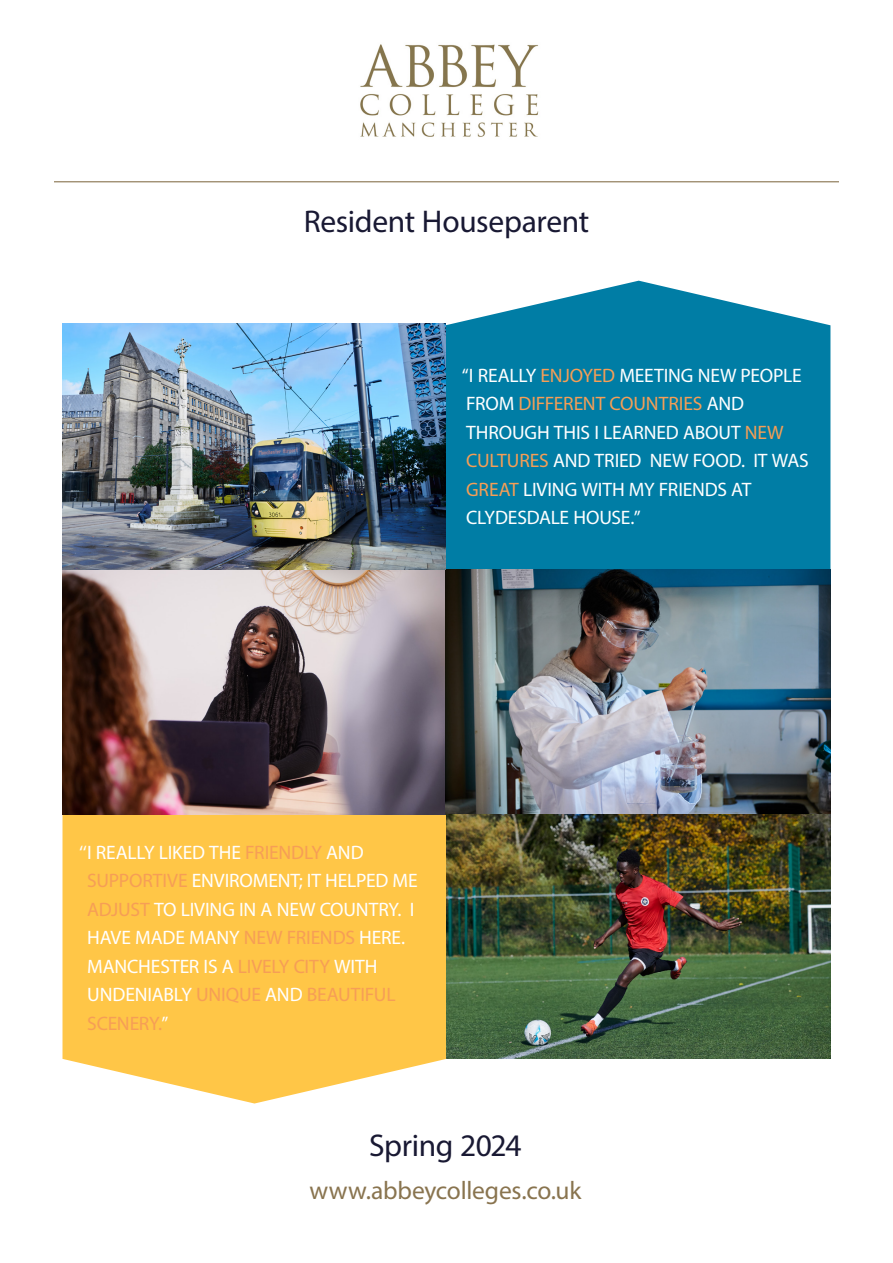
<style>
.page{position:relative;width:893px;height:1263px;background:#fff}
.page>*{position:absolute;margin:0;border:0;box-sizing:border-box;transform-origin:0 0}
.t1{font:31.5px "Myriad Pro";letter-spacing:-.01em;color:#191933}
.t2{font:25.5px "Myriad Pro";letter-spacing:-.01em;color:#89744f}
.t3{font:19.5px "Myriad Pro";letter-spacing:-.005em;color:#fff}
.t4{font:19.5px "Myriad Pro";letter-spacing:-.01em;color:#f69e56}
.s1{color:#f69e56}
.s2{color:#fff}
</style>
<div class="page">
<hr style="left:54px;top:181px;width:785px;height:1px;background:#89744f">
<svg style="left:63px;top:814px;width:383px;height:289px;background:#fec954"></svg>
<svg style="left:445px;top:281px;width:385px;height:289px;background:#1386ab"></svg>
<img style="left:360px;top:44px;width:179px;height:93px">
<img style="left:63px;top:570px;width:767px;height:244px">
<img style="left:446px;top:814px;width:384px;height:245px">
<img style="left:63px;top:324px;width:382px;height:246px">
<p class="t1" style="left:304px;top:202px;width:287px">Resident Houseparent</p>
<p class="t3" style="left:462px;top:363px;width:341px">“I REALLY <span class="s1">ENJOYED</span> MEETING NEW PEOPLE</p>
<p class="t4" style="left:466px;top:392px;width:279px"><span class="s2">FROM</span> DIFFERENT COUNTRIES <span class="s2">AND</span></p>
<p class="t3" style="left:466px;top:420px;width:319px">THROUGH THIS I LEARNED ABOUT <span class="s1">NEW</span></p>
<p class="t3" style="left:466px;top:449px;width:344px"><span class="s1">CULTURES</span> AND TRIED NEW FOOD. IT WAS</p>
<p class="t3" style="left:466px;top:477px;width:287px"><span class="s1">GREAT</span> LIVING WITH MY FRIENDS AT</p>
<p class="t3" style="left:466px;top:506px;width:176px">CLYDESDALE HOUSE.”</p>
<p class="t3" style="left:79px;top:840px;width:286px">‘‘I REALLY LIKED THE <span class="s1">FRIENDLY</span> AND</p>
<p class="t3" style="left:87px;top:868px;width:332px"><span class="s1">SUPPORTIVE</span> ENVIROMENT; IT HELPED ME</p>
<p class="t3" style="left:87px;top:897px;width:329px"><span class="s1">ADJUST</span> TO LIVING IN A NEW COUNTRY. I</p>
<p class="t3" style="left:87px;top:925px;width:319px">HAVE MADE MANY <span class="s1">NEW FRIENDS</span> HERE.</p>
<p class="t3" style="left:87px;top:954px;width:292px">MANCHESTER IS A <span class="s1">LIVELY CITY</span> WITH</p>
<p class="t4" style="left:87px;top:982px;width:310px"><span class="s2">UNDENIABLY</span> UNIQUE <span class="s2">AND</span> BEAUTIFUL</p>
<p class="t4" style="left:87px;top:1011px;width:82px">SCENERY.<span class="s2">”</span></p>
<p class="t1" style="left:369px;top:1126px;width:154px">Spring 2024</p>
<p class="t2" style="left:309px;top:1175px;width:273px">www.abbeycolleges.co.uk</p>
</div>
